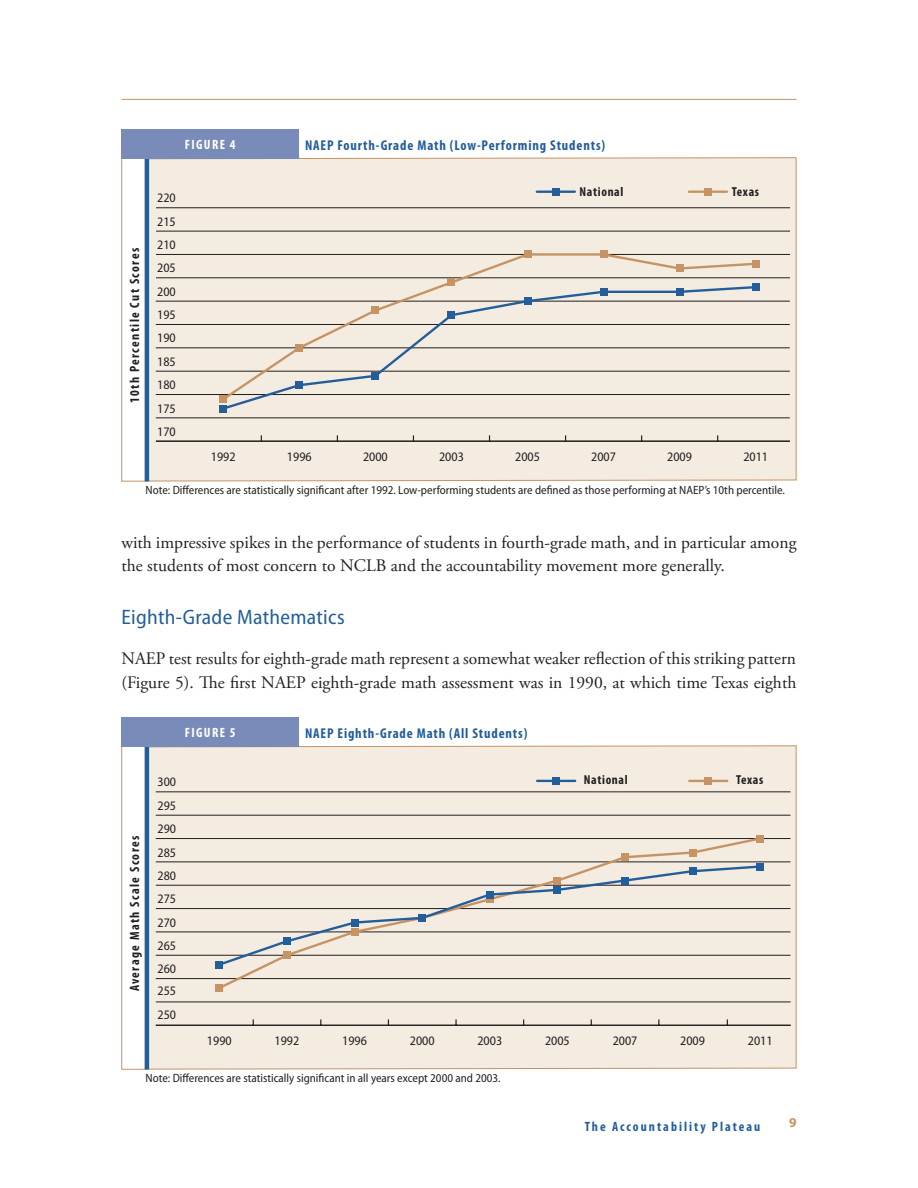
<style>
.page{position:relative;width:918px;height:1188px;background:#fff}
.page>*{position:absolute;margin:0;border:0;box-sizing:border-box;transform-origin:0 0}
.t1{font:semi-condensed 21px "Myriad Pro";letter-spacing:.015em;color:#235d9a}
.t2{font:17.55px/23.2px "Adobe Garamond Pro";color:#231f20}
.t3{font:700 condensed 14.25px "Myriad Pro";letter-spacing:.06em;color:#235d9a}
.t4{font:700 condensed 13.5px "Myriad Pro";letter-spacing:.1em;color:#231f20}
.t5{font:700 condensed 13.5px "Myriad Pro";letter-spacing:.15em;color:#235d9a}
.t6{font:700 condensed 13.5px "Myriad Pro";letter-spacing:.1em;color:#fff}
.t7{font:700 13.5px "Myriad Pro";color:#c69365}
.t8{font:semi-condensed 13.05px "Myriad Pro";color:#231f20}
.t9{font:700 condensed 13.05px "Myriad Pro";letter-spacing:.05em;color:#231f20}
.t10{font:semi-condensed 12px "Myriad Pro";color:#231f20}
</style>
<div class="page">
<hr style="left:122px;top:99px;width:674px;height:1px;background:#c69365">
<div style="left:147px;top:157px;width:650px;height:325px;background:#f4ece1"></div>
<hr style="left:145px;top:154px;width:4px;height:327px;background:#235d9a">
<hr style="left:156px;top:441px;width:634px;height:1px;background:#231f20">
<hr style="left:156px;top:418px;width:634px;height:1px;background:#231f20">
<hr style="left:156px;top:394px;width:634px;height:1px;background:#231f20">
<hr style="left:156px;top:371px;width:634px;height:1px;background:#231f20">
<hr style="left:156px;top:348px;width:634px;height:1px;background:#231f20">
<hr style="left:156px;top:324px;width:634px;height:1px;background:#231f20">
<hr style="left:156px;top:301px;width:634px;height:1px;background:#231f20">
<hr style="left:156px;top:278px;width:634px;height:1px;background:#231f20">
<hr style="left:156px;top:254px;width:634px;height:1px;background:#231f20">
<hr style="left:156px;top:231px;width:634px;height:1px;background:#231f20">
<hr style="left:156px;top:208px;width:634px;height:1px;background:#231f20">
<svg style="left:220px;top:189px;width:538px;height:222px;background:#e8e0d6"></svg>
<div style="left:704px;top:188px;width:8px;height:7px;background:#c69365"></div>
<div style="left:220px;top:396px;width:7px;height:7px;background:#c69365"></div>
<div style="left:296px;top:344px;width:7px;height:7px;background:#c69365"></div>
<div style="left:372px;top:307px;width:7px;height:7px;background:#c69365"></div>
<div style="left:448px;top:279px;width:7px;height:7px;background:#c69365"></div>
<div style="left:524px;top:251px;width:7px;height:7px;background:#c69365"></div>
<div style="left:600px;top:251px;width:7px;height:7px;background:#c69365"></div>
<div style="left:676px;top:265px;width:7px;height:7px;background:#c69365"></div>
<div style="left:752px;top:260px;width:7px;height:7px;background:#c69365"></div>
<div style="left:552px;top:188px;width:7px;height:7px;background:#235d9a"></div>
<div style="left:220px;top:405px;width:7px;height:7px;background:#235d9a"></div>
<div style="left:296px;top:382px;width:7px;height:7px;background:#235d9a"></div>
<div style="left:372px;top:372px;width:7px;height:7px;background:#235d9a"></div>
<div style="left:448px;top:312px;width:7px;height:7px;background:#235d9a"></div>
<div style="left:524px;top:298px;width:7px;height:7px;background:#235d9a"></div>
<div style="left:600px;top:288px;width:7px;height:7px;background:#235d9a"></div>
<div style="left:676px;top:288px;width:7px;height:7px;background:#235d9a"></div>
<div style="left:752px;top:284px;width:7px;height:7px;background:#235d9a"></div>
<div style="left:122px;top:130px;width:177px;height:29px;background:#798bb9"></div>
<div style="left:147px;top:745px;width:650px;height:325px;background:#f4ece1"></div>
<hr style="left:145px;top:742px;width:4px;height:327px;background:#235d9a">
<svg style="left:455px;top:1019px;width:2px;height:6px"></svg>
<hr style="left:156px;top:1025px;width:635px;height:1px;background:#231f20">
<hr style="left:156px;top:1002px;width:635px;height:1px;background:#231f20">
<hr style="left:156px;top:978px;width:635px;height:1px;background:#231f20">
<hr style="left:156px;top:955px;width:635px;height:1px;background:#231f20">
<hr style="left:156px;top:932px;width:635px;height:1px;background:#231f20">
<hr style="left:156px;top:908px;width:635px;height:1px;background:#231f20">
<hr style="left:156px;top:885px;width:635px;height:1px;background:#231f20">
<hr style="left:156px;top:862px;width:635px;height:1px;background:#231f20">
<hr style="left:156px;top:838px;width:635px;height:1px;background:#231f20">
<hr style="left:156px;top:815px;width:635px;height:1px;background:#231f20">
<hr style="left:156px;top:792px;width:635px;height:1px;background:#231f20">
<svg style="left:216px;top:968px;width:547px;height:23px;background:#eae2d7"></svg>
<svg style="left:216px;top:779px;width:547px;height:189px;background:#e7e0d6"></svg>
<div style="left:705px;top:777px;width:7px;height:7px;background:#c69365"></div>
<div style="left:216px;top:984px;width:7px;height:7px;background:#c69365"></div>
<div style="left:283px;top:952px;width:8px;height:7px;background:#c69365"></div>
<div style="left:351px;top:928px;width:7px;height:7px;background:#c69365"></div>
<svg style="left:486px;top:898px;width:7px;height:5px"></svg>
<div style="left:554px;top:877px;width:7px;height:7px;background:#c69365"></div>
<div style="left:622px;top:854px;width:7px;height:7px;background:#c69365"></div>
<div style="left:689px;top:849px;width:7px;height:7px;background:#c69365"></div>
<div style="left:757px;top:835px;width:7px;height:7px;background:#c69365"></div>
<div style="left:553px;top:777px;width:7px;height:7px;background:#235d9a"></div>
<div style="left:216px;top:961px;width:7px;height:7px;background:#235d9a"></div>
<div style="left:283px;top:938px;width:8px;height:7px;background:#235d9a"></div>
<div style="left:351px;top:919px;width:7px;height:7px;background:#235d9a"></div>
<div style="left:419px;top:914px;width:7px;height:7px;background:#235d9a"></div>
<div style="left:486px;top:891px;width:7px;height:7px;background:#235d9a"></div>
<div style="left:554px;top:886px;width:7px;height:7px;background:#235d9a"></div>
<div style="left:622px;top:877px;width:7px;height:7px;background:#235d9a"></div>
<div style="left:689px;top:868px;width:7px;height:7px;background:#235d9a"></div>
<div style="left:757px;top:863px;width:7px;height:7px;background:#235d9a"></div>
<div style="left:122px;top:718px;width:177px;height:29px;background:#798bb9"></div>
<p class="t4" style="left:127px;top:403px;width:156px;rotate:-90deg">10th Percentile Cut Scores</p>
<p class="t6" style="left:185px;top:137px;width:52px">FIGURE 4</p>
<p class="t3" style="left:305px;top:137px;width:302px">NAEP Fourth-Grade Math (Low-Performing Students)</p>
<p class="t8" style="left:157px;top:191px;width:20px">220</p>
<p class="t8" style="left:157px;top:214px;width:20px">215</p>
<p class="t8" style="left:157px;top:238px;width:20px">210</p>
<p class="t8" style="left:157px;top:261px;width:20px">205</p>
<p class="t8" style="left:157px;top:284px;width:20px">200</p>
<p class="t8" style="left:157px;top:308px;width:20px">195</p>
<p class="t8" style="left:157px;top:331px;width:20px">190</p>
<p class="t8" style="left:157px;top:354px;width:20px">185</p>
<p class="t8" style="left:157px;top:378px;width:20px">180</p>
<p class="t8" style="left:157px;top:401px;width:20px">175</p>
<p class="t8" style="left:157px;top:424px;width:20px">170</p>
<p class="t9" style="left:580px;top:184px;width:45px">National</p>
<p class="t9" style="left:732px;top:184px;width:29px">Texas</p>
<p class="t8" style="left:211px;top:450px;width:26px">1992</p>
<p class="t8" style="left:287px;top:450px;width:26px">1996</p>
<p class="t8" style="left:363px;top:450px;width:26px">2000</p>
<p class="t8" style="left:439px;top:450px;width:26px">2003</p>
<p class="t8" style="left:515px;top:450px;width:26px">2005</p>
<p class="t8" style="left:591px;top:450px;width:26px">2007</p>
<p class="t8" style="left:667px;top:450px;width:26px">2009</p>
<p class="t8" style="left:743px;top:450px;width:26px">2011</p>
<p class="t10" style="left:146px;top:484px;width:641px">Note: Differences are statistically significant after 1992. Low-performing students are defined as those performing at NAEP’s 10th percentile.</p>
<p class="t2" style="left:122px;top:532px;width:677px">with impressive spikes in the performance of students in fourth-grade math, and in particular among the students of most concern to NCLB and the accountability movement more generally.</p>
<p class="t1" style="left:122px;top:605px;width:225px">Eighth-Grade Mathematics</p>
<p class="t2" style="left:122px;top:648px;width:676px">NAEP test results for eighth-grade math represent a somewhat weaker reflection of this striking pattern (Figure 5). The first NAEP eighth-grade math assessment was in 1990, at which time Texas eighth</p>
<p class="t6" style="left:185px;top:725px;width:52px">FIGURE 5</p>
<p class="t3" style="left:305px;top:725px;width:224px">NAEP Eighth-Grade Math (All Students)</p>
<p class="t8" style="left:158px;top:775px;width:20px">300</p>
<p class="t9" style="left:584px;top:772px;width:45px">National</p>
<p class="t9" style="left:736px;top:772px;width:29px">Texas</p>
<p class="t8" style="left:158px;top:798px;width:20px">295</p>
<p class="t4" style="left:127px;top:991px;width:157px;rotate:-90deg">Average Math Scale Scores</p>
<p class="t8" style="left:158px;top:822px;width:20px">290</p>
<p class="t8" style="left:158px;top:845px;width:20px">285</p>
<p class="t8" style="left:158px;top:868px;width:20px">280</p>
<p class="t8" style="left:158px;top:892px;width:20px">275</p>
<p class="t8" style="left:158px;top:915px;width:20px">270</p>
<p class="t8" style="left:158px;top:938px;width:20px">265</p>
<p class="t8" style="left:158px;top:962px;width:20px">260</p>
<p class="t8" style="left:158px;top:984px;width:20px">255</p>
<p class="t8" style="left:158px;top:1007px;width:20px">250</p>
<p class="t8" style="left:207px;top:1034px;width:26px">1990</p>
<p class="t8" style="left:275px;top:1034px;width:26px">1992</p>
<p class="t8" style="left:342px;top:1034px;width:26px">1996</p>
<p class="t8" style="left:410px;top:1034px;width:26px">2000</p>
<p class="t8" style="left:477px;top:1034px;width:26px">2003</p>
<p class="t8" style="left:545px;top:1034px;width:26px">2005</p>
<p class="t8" style="left:613px;top:1034px;width:26px">2007</p>
<p class="t8" style="left:680px;top:1034px;width:26px">2009</p>
<p class="t8" style="left:748px;top:1034px;width:26px">2011</p>
<p class="t10" style="left:146px;top:1072px;width:357px">Note: Differences are statistically significant in all years except 2000 and 2003.</p>
<p class="t5" style="left:585px;top:1119px;width:177px">The Accountability Plateau</p>
<p class="t7" style="left:789px;top:1114px;width:9px">9</p>
</div>
